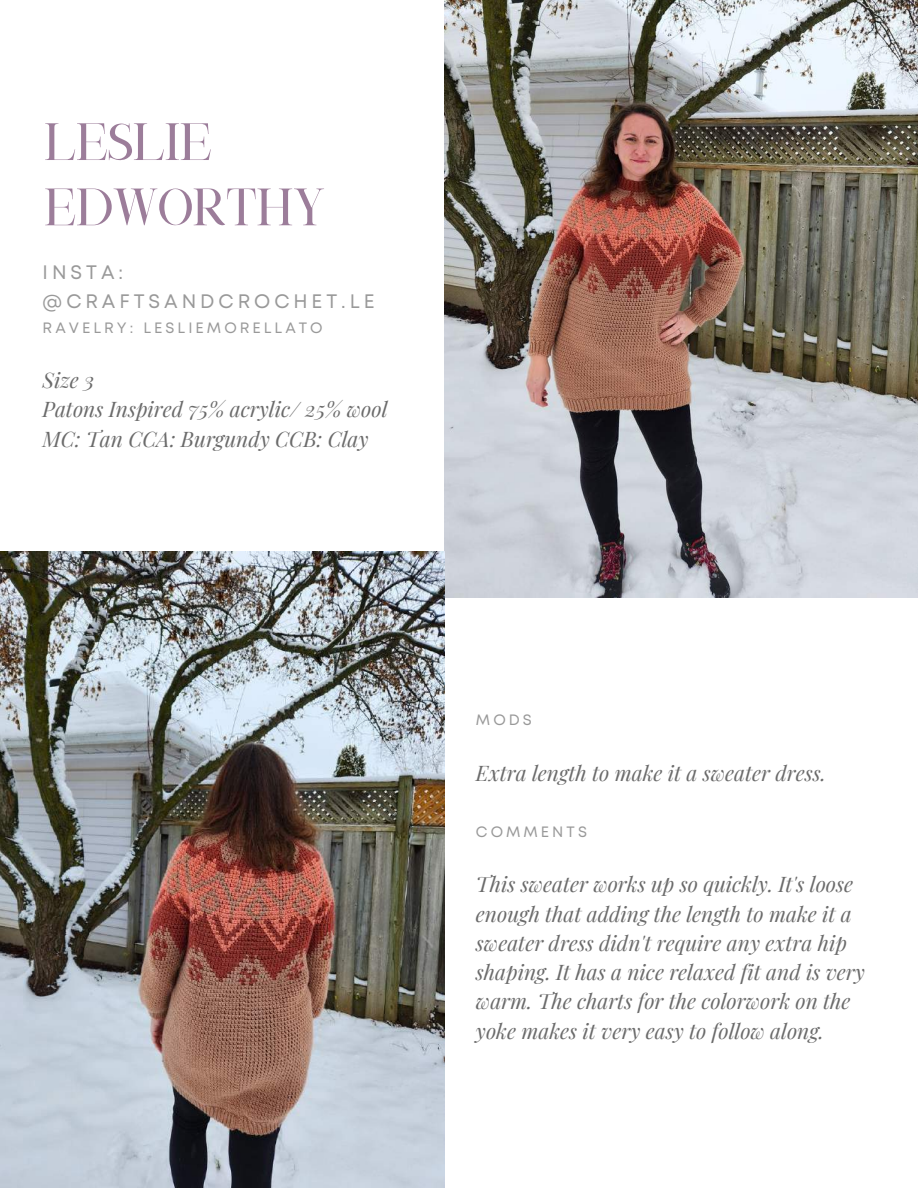
<style>
.page{position:relative;width:918px;height:1188px;background:#fff}
.page>*{position:absolute;margin:0;border:0;box-sizing:border-box;transform-origin:0 0}
.t1{font:51px/65.2px "South Korea";letter-spacing:-.065em;color:#9c7d9a}
.t2{font:italic 21px/29.2px "Playfair Display";color:#6b6b6b}
.t3{font:19.5px/29.2px "Mont";letter-spacing:.205em;color:#999}
.t4{font:15px "Mont";letter-spacing:.205em;color:#999}
</style>
<div class="page">
<img style="left:445px;top:0;width:473px;height:597px">
<img style="left:0;top:551px;width:444px;height:637px">
<h1 class="t1" style="left:43px;top:112px;width:285px">LESLIE<br>EDWORTHY</h1>
<p class="t3" style="left:43px;top:259px;width:333px">INSTA: @CRAFTSANDCROCHET.LE</p>
<p class="t4" style="left:43px;top:322px;width:282px">RAVELRY: LESLIEMORELLATO</p>
<p class="t2" style="left:43px;top:365px;width:346px">Size 3<br>Patons Inspired 75% acrylic/ 25% wool<br>MC: Tan CCA: Burgundy CCB: Clay</p>
<p class="t4" style="left:476px;top:714px;width:57px">MODS</p>
<p class="t2" style="left:476px;top:757px;width:351px">Extra length to make it a sweater dress.</p>
<p class="t4" style="left:476px;top:826px;width:112px">COMMENTS</p>
<p class="t2" style="left:476px;top:869px;width:390px">This sweater works up so quickly. It's loose enough that adding the length to make it a sweater dress didn't require any extra hip shaping. It has a nice relaxed fit and is very warm. The charts for the colorwork on the yoke makes it very easy to follow along.</p>
</div>
